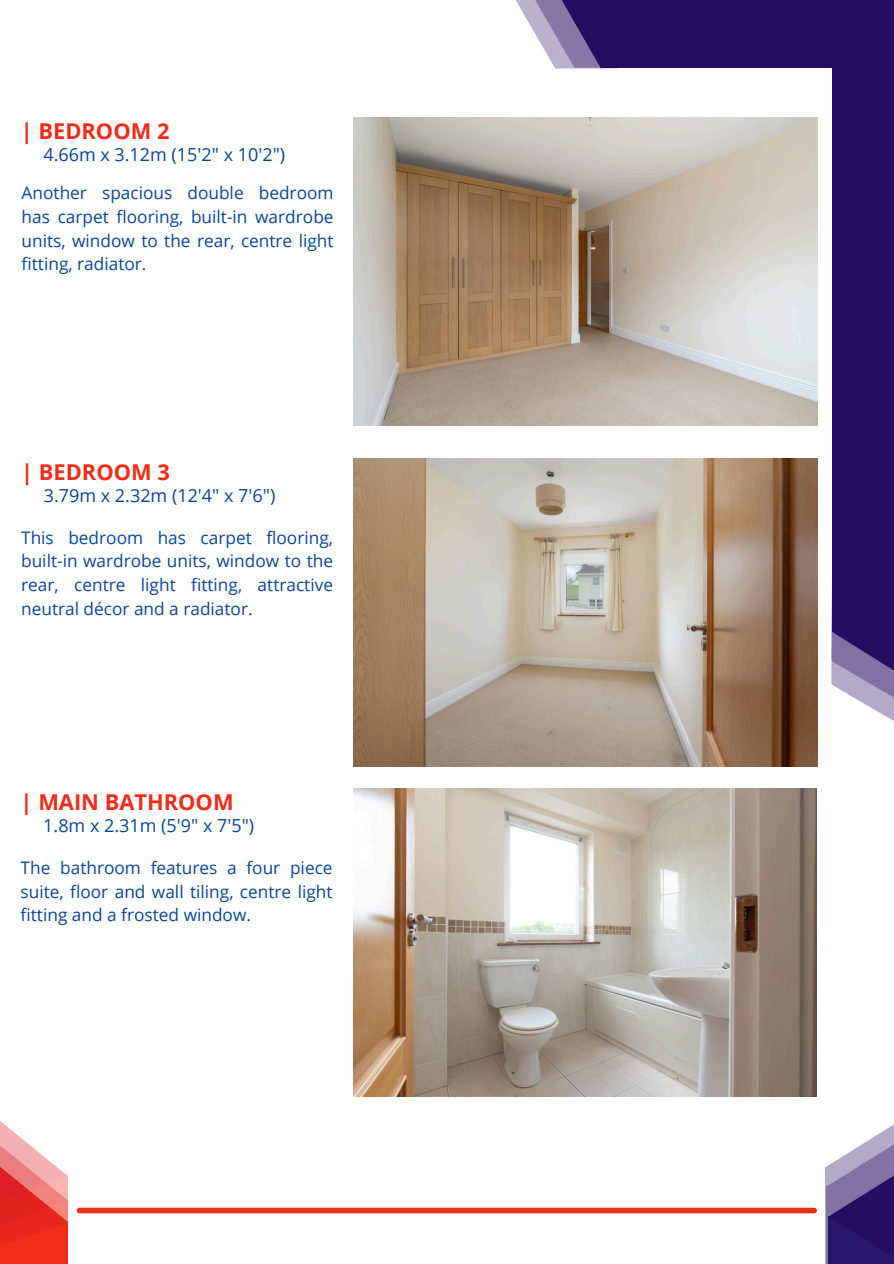
<style>
.page{position:relative;width:894px;height:1264px;background:#fff}
.page>*{position:absolute;margin:0;border:0;box-sizing:border-box;transform-origin:0 0}
.t1{font:700 21.9px "Open Sans";color:#ef2d19}
.t2{font:18px "Open Sans";color:#08459d}
.t3{font:17.25px/23.7px "Open Sans";color:#08459d;text-align:justify}
</style>
<div class="page">
<svg style="left:515px;top:0;width:13px;height:21px"></svg>
<svg style="left:528px;top:0;width:27px;height:68px;fill:#b9b2cd"></svg>
<div style="left:602px;top:0;width:291px;height:68px;background:#250e62"></div>
<svg style="left:831px;top:585px;width:62px;height:136px"></svg>
<div style="left:832px;top:0;width:61px;height:631px;background:#250e62"></div>
<svg style="left:832px;top:631px;width:61px;height:60px;background:#6c5d95"></svg>
<svg style="left:555px;top:0;width:62px;height:69px"></svg>
<svg style="left:825px;top:1125px;width:68px;height:138px"></svg>
<svg style="left:0;top:1121px;width:69px;height:142px"></svg>
<div style="left:79px;top:1207px;width:735px;height:6px;background:#ef2d19"></div>
<img style="left:354px;top:118px;width:462px;height:307px">
<img style="left:354px;top:458px;width:462px;height:308px">
<img style="left:353px;top:788px;width:463px;height:308px">
<h1 class="t1" style="left:21px;top:116px;width:150px">| BEDROOM 2</h1>
<p class="t2" style="left:43px;top:142px;width:243px">4.66m x 3.12m (15'2" x 10'2")</p>
<p class="t3" style="left:22px;top:181px;width:313px">Another spacious double bedroom has carpet flooring, built-in wardrobe units, window to the rear, centre light fitting, radiator.</p>
<h1 class="t1" style="left:21px;top:456px;width:150px">| BEDROOM 3</h1>
<p class="t2" style="left:44px;top:482px;width:233px">3.79m x 2.32m (12'4" x 7'6")</p>
<p class="t3" style="left:21px;top:525px;width:313px">This bedroom has carpet flooring, built-in wardrobe units, window to the rear, centre light fitting, attractive neutral décor and a radiator.</p>
<h1 class="t1" style="left:21px;top:786px;width:214px">| MAIN BATHROOM</h1>
<p class="t2" style="left:43px;top:812px;width:212px">1.8m x 2.31m (5'9" x 7'5")</p>
<p class="t3" style="left:21px;top:855px;width:313px">The bathroom features a four piece suite, floor and wall tiling, centre light fitting and a frosted window.</p>
</div>
